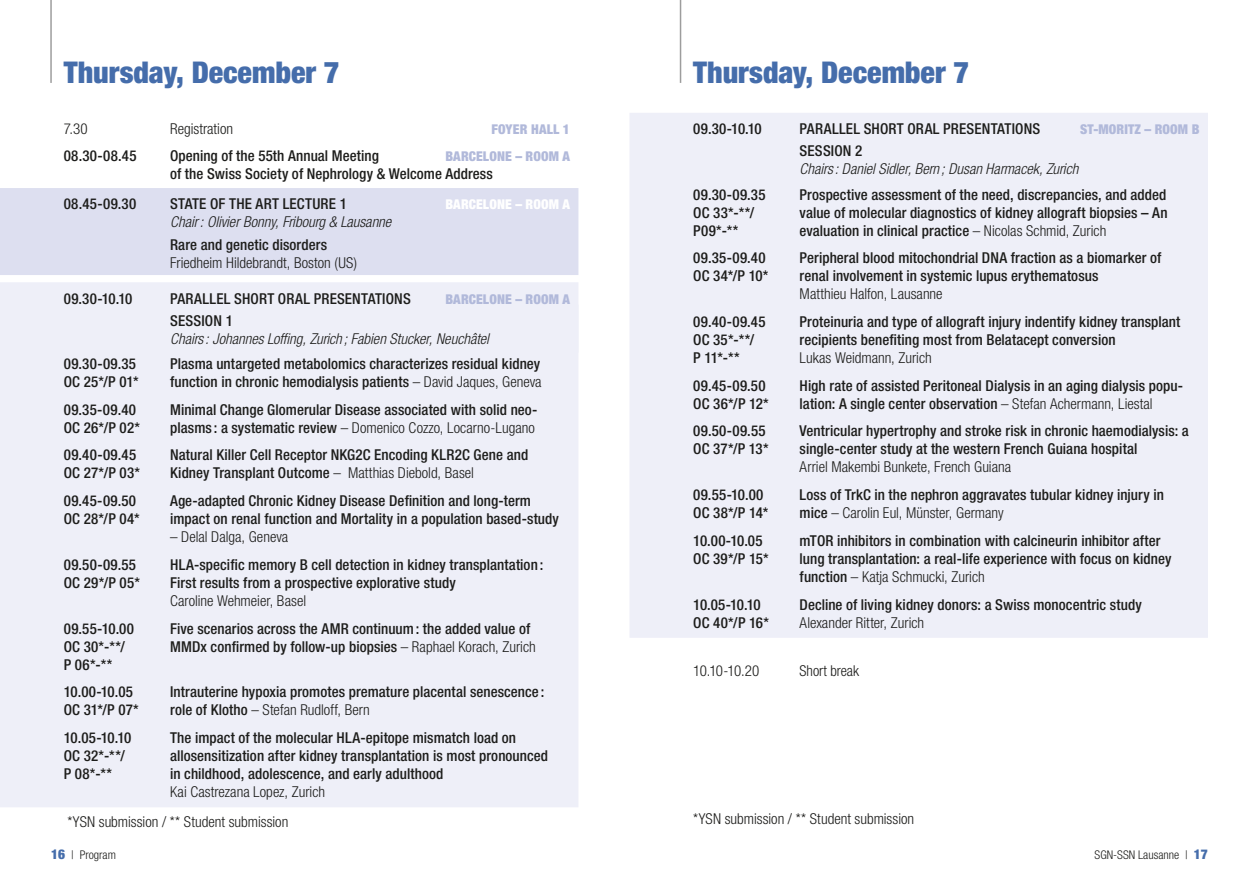
<style>
.page{position:relative;width:1259px;height:893px;background:#fff}
.page>*{position:absolute;margin:0;border:0;box-sizing:border-box;transform-origin:0 0}
.t1{font:900 condensed 30px "Helvetica Neue LT Std";color:#456dab}
.t2{font:500 condensed 15px/18px "Helvetica Neue LT Std";letter-spacing:.005em;color:#1d1d1b}
.t3{font:300 condensed 15px/30px "Helvetica Neue LT Std";color:#1d1d1b}
.t4{font:italic 300 condensed 15px "Helvetica Neue LT Std";color:#1d1d1b}
.t5{font:500 condensed 15px/18px "Helvetica Neue LT Std";letter-spacing:-.03em;color:#1d1d1b}
.t6{font:900 condensed 13.5px "Helvetica Neue LT Std";letter-spacing:.01em;color:#b1b9da}
.t7{font:900 condensed 13.5px "Helvetica Neue LT Std";letter-spacing:.01em;color:#fff}
.t8{font:300 condensed 12px "Helvetica Neue LT Std";color:#1d1d1b}
.s1{font-weight:300}
.s2{font-weight:900;font-size:13.5px;color:#456dab}
</style>
<div class="page">
<hr style="left:50px;top:0;width:2px;height:83px;background:#9d9d9d">
<hr style="left:680px;top:0;width:1px;height:83px;background:#9d9d9d">
<div style="left:0;top:188px;width:578px;height:87px;background:#dddff0"></div>
<div style="left:0;top:282px;width:578px;height:525px;background:#eeeff8"></div>
<div style="left:629px;top:113px;width:579px;height:525px;background:#eeeff8"></div>
<h1 class="t1" style="left:64px;top:54px;width:277px">Thursday, December 7</h1>
<p class="t3" style="left:64px;top:114px;width:25px">7.30</p>
<p class="t3" style="left:170px;top:114px;width:64px">Registration</p>
<p class="t6" style="left:491px;top:121px;width:80px">FOYER HALL 1</p>
<p class="t2" style="left:64px;top:146px;width:74px">08.30-08.45</p>
<p class="t2" style="left:170px;top:146px;width:210px">Opening of the 55th Annual Meeting</p>
<p class="t6" style="left:445px;top:147px;width:126px">BARCELONE – ROOM A</p>
<p class="t2" style="left:170px;top:164px;width:324px">of the Swiss Society of Nephrology &amp; Welcome Address</p>
<p class="t2" style="left:64px;top:195px;width:74px">08.45-09.30</p>
<p class="t2" style="left:170px;top:195px;width:178px">STATE OF THE ART LECTURE 1</p>
<p class="t7" style="left:445px;top:196px;width:126px">BARCELONE – ROOM A</p>
<p class="t4" style="left:170px;top:213px;width:223px">Chair: Olivier Bonny, Fribourg &amp; Lausanne</p>
<p class="t2" style="left:170px;top:235px;width:159px">Rare and genetic disorders</p>
<p class="t3" style="left:170px;top:247px;width:188px">Friedheim Hildebrandt, Boston (US)</p>
<p class="t2" style="left:64px;top:289px;width:70px">09.30-10.10</p>
<p class="t2" style="left:170px;top:289px;width:242px">PARALLEL SHORT ORAL PRESENTATIONS</p>
<p class="t6" style="left:445px;top:290px;width:126px">BARCELONE – ROOM A</p>
<p class="t2" style="left:170px;top:311px;width:64px">SESSION 1</p>
<p class="t4" style="left:170px;top:330px;width:320px">Chairs: Johannes Loffing, Zurich ; Fabien Stucker, Neuchâtel</p>
<p class="t2" style="left:64px;top:354px;width:76px">09.30-09.35<br>OC 25*/P 01*</p>
<p class="t2" style="left:170px;top:354px;width:373px">Plasma untargeted metabolomics characterizes residual kidney function in chronic hemodialysis patients <span class="s1">– David Jaques, Geneva</span></p>
<p class="t2" style="left:64px;top:400px;width:78px">09.35-09.40<br>OC 26*/P 02*</p>
<p class="t2" style="left:170px;top:400px;width:369px">Minimal Change Glomerular Disease associated with solid neo&shy;plasms : a systematic review <span class="s1">– Domenico Cozzo, Locarno-Lugano</span></p>
<p class="t2" style="left:64px;top:446px;width:78px">09.40-09.45<br>OC 27*/P 03*</p>
<p class="t2" style="left:170px;top:446px;width:360px">Natural Killer Cell Receptor NKG2C Encoding KLR2C Gene and<br>Kidney Transplant Outcome <span class="s1">– Matthias Diebold, Basel</span></p>
<p class="t2" style="left:64px;top:492px;width:77px">09.45-09.50<br>OC 28*/P 04*</p>
<p class="t2" style="left:170px;top:492px;width:390px">Age-adapted Chronic Kidney Disease Definition and long-term impact on renal function and Mortality in a population based-study</p>
<p class="t3" style="left:170px;top:522px;width:120px">– Delal Dalga, Geneva</p>
<p class="t2" style="left:64px;top:555px;width:78px">09.50-09.55<br>OC 29*/P 05*</p>
<p class="t2" style="left:170px;top:555px;width:375px">HLA-specific memory B cell detection in kidney transplantation :<br>First results from a prospective explorative study</p>
<p class="t3" style="left:170px;top:585px;width:137px">Caroline Wehmeier, Basel</p>
<p class="t2" style="left:64px;top:619px;width:72px">09.55-10.00<br>OC 30*-**/<br>P 06*-**</p>
<p class="t2" style="left:170px;top:619px;width:367px">Five scenarios across the AMR continuum: the added value of<br>MMDx confirmed by follow-up biopsies <span class="s1">– Raphael Korach, Zurich</span></p>
<p class="t2" style="left:64px;top:683px;width:77px">10.00-10.05<br>OC 31*/P 07*</p>
<p class="t2" style="left:170px;top:683px;width:376px">Intrauterine hypoxia promotes premature placental senescence : role of Klotho <span class="s1">– Stefan Rudloff, Bern</span></p>
<p class="t2" style="left:64px;top:729px;width:69px">10.05-10.10<br>OC 32*-**/<br>P 08*-**</p>
<p class="t2" style="left:170px;top:729px;width:379px">The impact of the molecular HLA-epitope mismatch load on allosensitization after kidney transplantation is most pronounced in childhood, adolescence, and early adulthood</p>
<p class="t3" style="left:67px;top:777px;width:259px;text-indent:103px">Kai Castrezana Lopez, Zurich *YSN submission / ** Student submission</p>
<h1 class="t1" style="left:693px;top:54px;width:277px">Thursday, December 7</h1>
<p class="t2" style="left:693px;top:120px;width:70px">09.30-10.10</p>
<p class="t2" style="left:799px;top:120px;width:242px">PARALLEL SHORT ORAL PRESENTATIONS</p>
<p class="t6" style="left:1080px;top:121px;width:121px">ST-MORITZ – ROOM B</p>
<p class="t2" style="left:799px;top:142px;width:64px">SESSION 2</p>
<p class="t4" style="left:799px;top:160px;width:280px">Chairs: Daniel Sidler, Bern ; Dusan Harmacek, Zurich</p>
<p class="t2" style="left:693px;top:185px;width:74px">09.30-09.35<br>OC 33*-**/<br>P09*-**</p>
<p class="t2" style="left:799px;top:185px;width:369px;text-align:justify">Prospective assessment of the need, discrepancies, and added value of molecular diagnostics of kidney allograft biopsies – An evaluation in clinical practice <span class="s1">– Nicolas Schmid, Zurich</span></p>
<p class="t2" style="left:693px;top:249px;width:77px">09.35-09.40<br>OC 34*/P 10*</p>
<p class="t2" style="left:799px;top:249px;width:363px">Peripheral blood mitochondrial DNA fraction as a biomarker of renal involvement in systemic lupus erythematosus</p>
<p class="t3" style="left:799px;top:279px;width:144px">Matthieu Halfon, Lausanne</p>
<p class="t2" style="left:693px;top:312px;width:74px">09.40-09.45<br>OC 35*-**/<br>P 11*-**</p>
<p class="t2" style="left:799px;top:312px;width:382px">Proteinuria and type of allograft injury indentify kidney transplant recipients benefiting most from Belatacept conversion</p>
<p class="t3" style="left:799px;top:343px;width:134px">Lukas Weidmann, Zurich</p>
<p class="t2" style="left:693px;top:376px;width:77px">09.45-09.50<br>OC 36*/P 12*</p>
<p class="t2" style="left:799px;top:376px;width:385px">High rate of assisted Peritoneal Dialysis in an aging dialysis popu&shy;lation: A single center observation <span class="s1">– Stefan Achermann, Liestal</span></p>
<p class="t2" style="left:693px;top:422px;width:77px">09.50-09.55<br>OC 37*/P 13*</p>
<p class="t2" style="left:799px;top:422px;width:391px">Ventricular hypertrophy and stroke risk in chronic haemodialysis: a single-center study at the western French Guiana hospital</p>
<p class="t3" style="left:799px;top:452px;width:213px">Arriel Makembi Bunkete, French Guiana</p>
<p class="t2" style="left:693px;top:486px;width:77px">09.55-10.00<br>OC 38*/P 14*</p>
<p class="t2" style="left:799px;top:486px;width:366px">Loss of TrkC in the nephron aggravates tubular kidney injury in mice <span class="s1">– Carolin Eul, Münster, Germany</span></p>
<p class="t2" style="left:693px;top:531px;width:77px">10.00-10.05<br>OC 39*/P 15*</p>
<p class="t2" style="left:799px;top:531px;width:373px">mTOR inhibitors in combination with calcineurin inhibitor after lung transplantation: a real-life experience with focus on kidney function <span class="s1">– Katja Schmucki, Zurich</span></p>
<p class="t5" style="left:693px;top:595px;width:77px">10.05-10.10<br>OC 40*/P 16*</p>
<p class="t2" style="left:799px;top:595px;width:344px">Decline of living kidney donors: a Swiss monocentric study</p>
<p class="t3" style="left:799px;top:607px;width:126px">Alexander Ritter, Zurich</p>
<p class="t3" style="left:693px;top:655px;width:68px">10.10-10.20</p>
<p class="t3" style="left:799px;top:655px;width:61px">Short break</p>
<p class="t3" style="left:693px;top:803px;width:222px">*YSN submission / ** Student submission</p>
<p class="t8" style="left:51px;top:848px;width:66px"><span class="s2">16</span> | Program</p>
<p class="t8" style="left:1094px;top:848px;width:115px">SGN-SSN Lausanne | <span class="s2">17</span></p>
</div>
